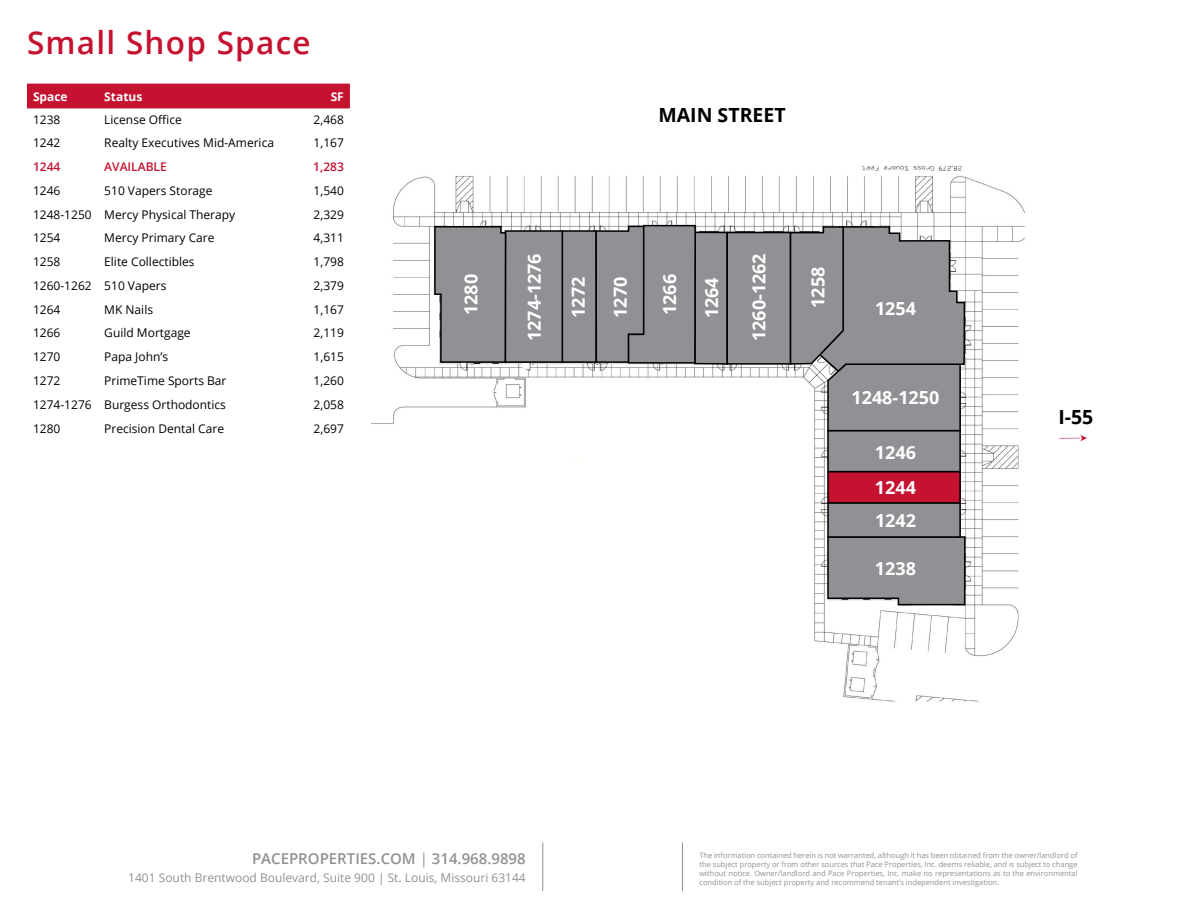
<style>
.page{position:relative;width:1188px;height:918px;background:#fff}
.page>*{position:absolute;margin:0;border:0;box-sizing:border-box;transform-origin:0 0}
.t1{font:600 31.5px "Open Sans";letter-spacing:.04em;color:#c41230}
.t2{font:700 19.5px "Open Sans";color:#000}
.t3{font:700 18px/33.2px "Open Sans";color:#fff}
.t4{font:600 15px "Open Sans";color:#8f9194}
.t5{font:12px "Open Sans";color:#000}
.t6{font:12px "Open Sans";color:#8f9194}
.t7{font:600 12px "Open Sans";color:#c41230}
.t8{font:700 12px "Open Sans";color:#fff}
.t9{font:7.5px/9px "Open Sans";color:#8f9194;text-align:justify}
.s1{font-weight:400}
</style>
<div class="page">
<hr style="left:542px;top:843px;width:1px;height:48px;background:#8f9194">
<hr style="left:682px;top:843px;width:1px;height:48px;background:#8f9194">
<div style="left:27px;top:84px;width:323px;height:24px;background:#c41230"></div>
<img style="left:372px;top:164px;width:653px;height:538px">
<svg style="left:826px;top:535px;width:140px;height:71px;background:#8f9093"></svg>
<div style="left:828px;top:503px;width:132px;height:34px;background:#8f9194"></div>
<div style="left:827px;top:502px;width:134px;height:36px;border:2px solid #000"></div>
<div style="left:828px;top:472px;width:132px;height:31px;background:#c41230"></div>
<div style="left:827px;top:471px;width:134px;height:33px;border:2px solid #000"></div>
<div style="left:828px;top:431px;width:132px;height:41px;background:#8f9194"></div>
<div style="left:827px;top:430px;width:134px;height:42px;border:2px solid #000"></div>
<div style="left:695px;top:232px;width:32px;height:132px;background:#8f9194"></div>
<div style="left:694px;top:232px;width:34px;height:133px;border:2px solid #000"></div>
<div style="left:727px;top:233px;width:63px;height:131px;background:#8f9194"></div>
<div style="left:726px;top:232px;width:65px;height:133px;border:2px solid #000"></div>
<div style="left:505px;top:231px;width:58px;height:131px;background:#8f9194"></div>
<div style="left:505px;top:230px;width:58px;height:133px;border:2px solid #000"></div>
<div style="left:562px;top:231px;width:34px;height:131px;background:#8f9194"></div>
<div style="left:562px;top:230px;width:35px;height:133px;border:2px solid #000"></div>
<svg style="left:595px;top:224px;width:102px;height:140px;background:#838587"></svg>
<svg style="left:789px;top:225px;width:177px;height:207px;background:#959799"></svg>
<svg style="left:433px;top:225px;width:74px;height:139px;background:#8d8f91"></svg>
<svg style="left:1058px;top:434px;width:29px;height:8px"></svg>
<h1 class="t1" style="left:27px;top:21px;width:285px">Small Shop Space</h1>
<h3 class="t8" style="left:33px;top:88px;width:36px">Space</h3>
<h3 class="t8" style="left:104px;top:88px;width:40px">Status</h3>
<h3 class="t8" style="left:331px;top:88px;width:15px">SF</h3>
<h3 class="t5" style="left:33px;top:111px;width:29px">1238</h3>
<h3 class="t5" style="left:104px;top:111px;width:79px">License Office</h3>
<h3 class="t5" style="left:314px;top:111px;width:32px">2,468</h3>
<h3 class="t5" style="left:33px;top:135px;width:29px">1242</h3>
<h3 class="t5" style="left:104px;top:135px;width:171px">Realty Executives Mid-America</h3>
<h3 class="t5" style="left:314px;top:135px;width:32px">1,167</h3>
<h3 class="t7" style="left:33px;top:159px;width:29px">1244</h3>
<h3 class="t7" style="left:104px;top:159px;width:64px">AVAILABLE</h3>
<h3 class="t7" style="left:313px;top:159px;width:32px">1,283</h3>
<h3 class="t5" style="left:33px;top:182px;width:29px">1246</h3>
<h3 class="t5" style="left:104px;top:182px;width:110px">510 Vapers Storage</h3>
<h3 class="t5" style="left:314px;top:182px;width:32px">1,540</h3>
<h3 class="t5" style="left:33px;top:206px;width:204px">1248-1250 Mercy Physical Therapy</h3>
<h3 class="t5" style="left:314px;top:206px;width:32px">2,329</h3>
<h3 class="t5" style="left:33px;top:230px;width:29px">1254</h3>
<h3 class="t5" style="left:104px;top:230px;width:112px">Mercy Primary Care</h3>
<h3 class="t5" style="left:314px;top:230px;width:32px">4,311</h3>
<h3 class="t5" style="left:33px;top:254px;width:29px">1258</h3>
<h3 class="t5" style="left:104px;top:254px;width:92px">Elite Collectibles</h3>
<h3 class="t5" style="left:314px;top:254px;width:32px">1,798</h3>
<h3 class="t5" style="left:33px;top:277px;width:135px">1260-1262 510 Vapers</h3>
<h3 class="t5" style="left:314px;top:277px;width:32px">2,379</h3>
<h3 class="t5" style="left:33px;top:301px;width:29px">1264</h3>
<h3 class="t5" style="left:104px;top:301px;width:50px">MK Nails</h3>
<h3 class="t5" style="left:314px;top:301px;width:32px">1,167</h3>
<h3 class="t5" style="left:33px;top:325px;width:29px">1266</h3>
<h3 class="t5" style="left:104px;top:325px;width:88px">Guild Mortgage</h3>
<h3 class="t5" style="left:314px;top:325px;width:32px">2,119</h3>
<h3 class="t5" style="left:33px;top:349px;width:29px">1270</h3>
<h3 class="t5" style="left:104px;top:349px;width:65px">Papa John’s</h3>
<h3 class="t5" style="left:314px;top:349px;width:32px">1,615</h3>
<h3 class="t5" style="left:33px;top:372px;width:29px">1272</h3>
<h3 class="t5" style="left:104px;top:372px;width:124px">PrimeTime Sports Bar</h3>
<h3 class="t5" style="left:314px;top:372px;width:32px">1,260</h3>
<h3 class="t5" style="left:33px;top:396px;width:194px">1274-1276 Burgess Orthodontics</h3>
<h3 class="t5" style="left:314px;top:396px;width:32px">2,058</h3>
<h3 class="t5" style="left:33px;top:420px;width:29px">1280</h3>
<h3 class="t5" style="left:104px;top:420px;width:121px">Precision Dental Care</h3>
<h3 class="t5" style="left:314px;top:420px;width:32px">2,697</h3>
<h2 class="t2" style="left:658px;top:101px;width:129px">MAIN STREET</h2>
<h3 class="t3" style="left:454px;top:315px;width:43px;rotate:-90deg">1280</h3>
<h3 class="t3" style="left:517px;top:341px;width:90px;rotate:-90deg">1274-1276</h3>
<h3 class="t3" style="left:561px;top:318px;width:43px;rotate:-90deg">1272</h3>
<h3 class="t3" style="left:603px;top:318px;width:43px;rotate:-90deg">1270</h3>
<h3 class="t3" style="left:653px;top:315px;width:43px;rotate:-90deg">1266</h3>
<h3 class="t3" style="left:695px;top:318px;width:43px;rotate:-90deg">1264</h3>
<h3 class="t3" style="left:742px;top:341px;width:90px;rotate:-90deg">1260-1262</h3>
<h3 class="t3" style="left:801px;top:308px;width:43px;rotate:-90deg">1258</h3>
<h3 class="t3" style="left:875px;top:292px;width:43px">1254</h3>
<h3 class="t3" style="left:851px;top:381px;width:90px">1248-1250</h3>
<h3 class="t3" style="left:875px;top:435px;width:43px">1246</h3>
<h3 class="t3" style="left:875px;top:470px;width:43px">1244<br>1242</h3>
<h3 class="t3" style="left:875px;top:551px;width:43px">1238</h3>
<h2 class="t2" style="left:1058px;top:403px;width:37px">I-55</h2>
<h3 class="t4" style="left:252px;top:848px;width:275px">PACEPROPERTIES.COM <span class="s1">|</span> 314.968.9898</h3>
<h3 class="t6" style="left:128px;top:870px;width:399px">1401 South Brentwood Boulevard, Suite 900 | St. Louis, Missouri 63144</h3>
<p class="t9" style="left:699px;top:851px;width:380px">The information contained herein is not warranted, although it has been obtained from the owner/landlord of the subject property or from other sources that Pace Properties, Inc. deems reliable, and is subject to change without notice. Owner/landlord and Pace Properties, Inc. make no representations as to the environmental condition of the subject property and recommend tenant’s independent investigation.</p>
</div>
